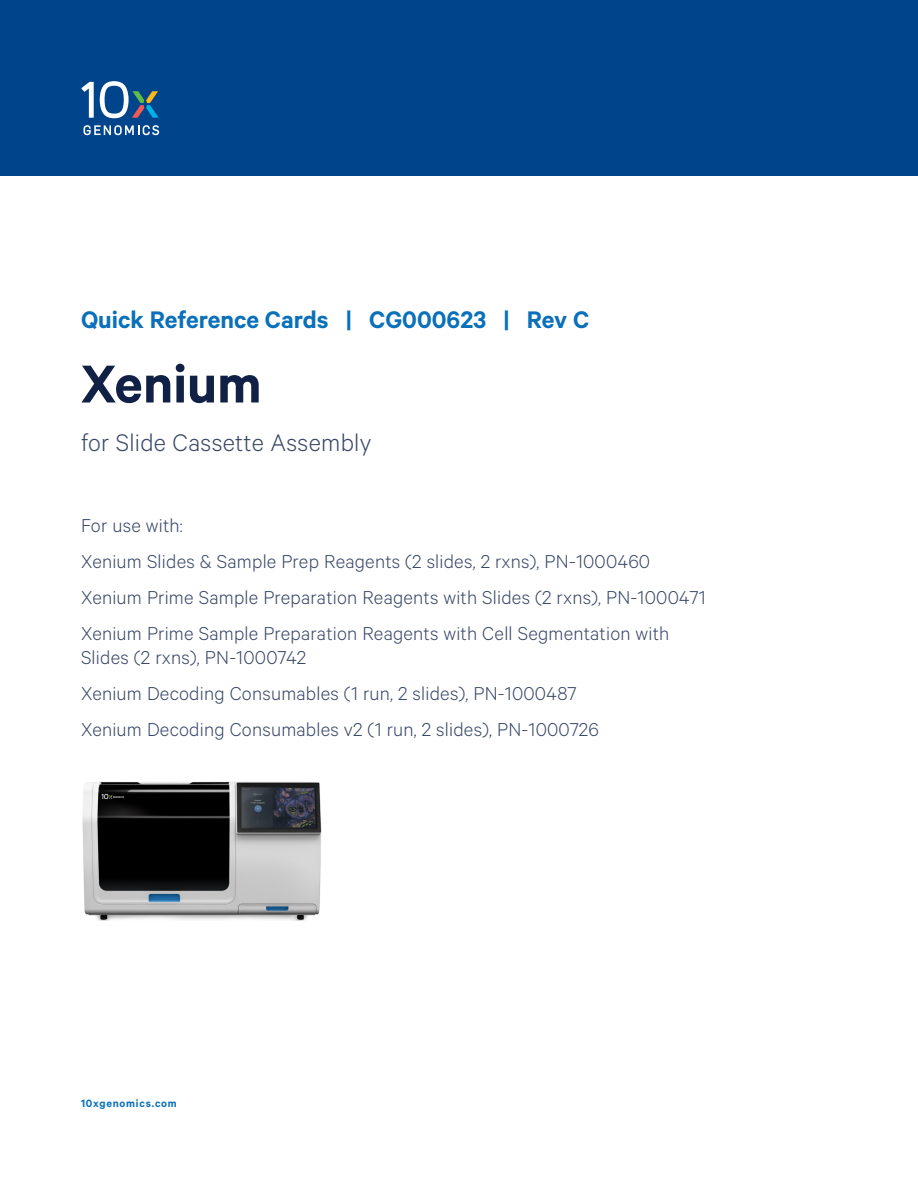
<style>
.page{position:relative;width:918px;height:1188px;background:#fff}
.page>*{position:absolute;margin:0;border:0;box-sizing:border-box;transform-origin:0 0}
.Cover_-_Title_-_Calibre_semibold{font:600 60px "Calibre";color:#102145}
.Cover_-_Doc___Rev___Calibre_semibold__18{font:600 27px "Calibre";color:#0970b9}
.Cover_-_Subtitle_-_Calibre_Light__18_20{font:300 27px "Calibre";letter-spacing:.01em;color:#384766}
.Cover_-_For_Use_With_Text_-_Calibre{font:300 21px/24px "Calibre";letter-spacing:.01em;color:#384766}
.t1{font:600 12px "Calibre";letter-spacing:.065em;color:#0970b9}
</style>
<div class="page">
<div style="left:0;top:0;width:918px;height:176px;background:#00448c"></div>
<svg style="left:81px;top:82px;width:13px;height:36px"></svg>
<svg style="left:100px;top:81px;width:59px;height:37px"></svg>
<svg style="left:84px;top:125px;width:75px;height:10px"></svg>
<img style="left:82px;top:782px;width:240px;height:138px">
<p class="Cover_-_Doc___Rev___Calibre_semibold__18" style="left:81px;top:303px;width:510px">Quick Reference Cards | CG000623 | Rev C</p>
<p class="Cover_-_Title_-_Calibre_semibold" style="left:81px;top:348px;width:182px">Xenium</p>
<p class="Cover_-_Subtitle_-_Calibre_Light__18_20" style="left:81px;top:426px;width:292px">for Slide Cassette Assembly</p>
<p class="Cover_-_For_Use_With_Text_-_Calibre" style="left:81px;top:512px;width:103px">For use with:</p>
<p class="Cover_-_For_Use_With_Text_-_Calibre" style="left:81px;top:548px;width:571px">Xenium Slides &amp; Sample Prep Reagents (2 slides, 2 rxns), PN-1000460</p>
<p class="Cover_-_For_Use_With_Text_-_Calibre" style="left:81px;top:584px;width:626px">Xenium Prime Sample Preparation Reagents with Slides (2 rxns), PN-1000471</p>
<p class="Cover_-_For_Use_With_Text_-_Calibre" style="left:81px;top:620px;width:590px">Xenium Prime Sample Preparation Reagents with Cell Segmentation with<br>Slides (2 rxns), PN-1000742</p>
<p class="Cover_-_For_Use_With_Text_-_Calibre" style="left:81px;top:680px;width:497px">Xenium Decoding Consumables (1 run, 2 slides), PN-1000487</p>
<p class="Cover_-_For_Use_With_Text_-_Calibre" style="left:81px;top:716px;width:519px">Xenium Decoding Consumables v2 (1 run, 2 slides), PN-1000726</p>
<p class="t1" style="left:81px;top:1096px;width:97px">10xgenomics.com</p>
</div>
